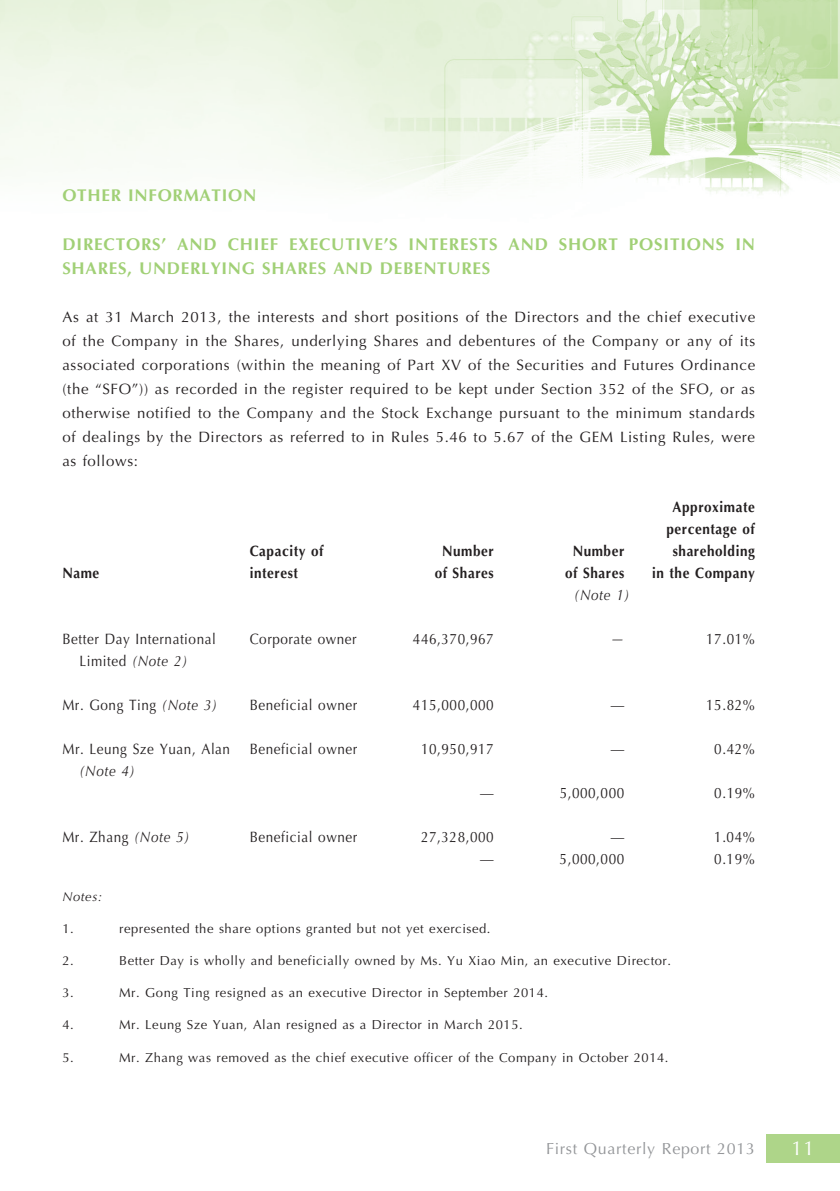
<style>
.page{position:relative;width:840px;height:1191px;background:#fff}
.page>*{position:absolute;margin:0;border:0;box-sizing:border-box;transform-origin:0 0}
.t1{font:20px "Optima";color:#fff}
.t2{font:700 17px/24px "Optima";letter-spacing:.05em;color:#a1d076}
.t3{font:16px "Optima";letter-spacing:.04em;color:#939598}
.t4{font:15px/24px "Optima";letter-spacing:.04em;color:#231f20;text-align:justify}
.t5{font:15px/22px "Optima";letter-spacing:.04em;color:#231f20;scale:.9 1}
.t6{font:700 15px/22px "Optima";letter-spacing:.04em;color:#231f20;text-align:center;scale:.9 1}
.t7{font:italic 15px "Optima";letter-spacing:.04em;color:#231f20;scale:.9 1}
.t8{font:13px "Optima";letter-spacing:.04em;color:#231f20}
.t9{font:italic 13px "Optima";letter-spacing:.04em;color:#231f20}
.s1{font-style:italic}
</style>
<div class="page">
<img style="left:1px;top:0;width:838px;height:1163px">
<img style="left:0;top:0;width:1px;height:1191px">
<div style="left:765px;top:1134px;width:74px;height:28px;background:#aed589"></div>
<p class="t2" style="left:62px;top:184px;width:195px">OTHER INFORMATION</p>
<p class="t2" style="left:62px;top:232px;width:693px">DIRECTORS’ AND CHIEF EXECUTIVE’S INTERESTS AND SHORT POSITIONS IN<br>SHARES, UNDERLYING SHARES AND DEBENTURES</p>
<p class="t4" style="left:62px;top:305px;width:694px">As at 31 March 2013, the interests and short positions of the Directors and the chief executive of the Company in the Shares, underlying Shares and debentures of the Company or any of its associated corporations (within the meaning of Part XV of the Securities and Futures Ordinance (the “SFO”)) as recorded in the register required to be kept under Section 352 of the SFO, or as otherwise notified to the Company and the Stock Exchange pursuant to the minimum standards of dealings by the Directors as referred to in Rules 5.46 to 5.67 of the GEM Listing Rules, were as follows:</p>
<p class="t6" style="left:62px;top:562px;width:43px">Name</p>
<p class="t6" style="left:249px;top:540px;width:83px;text-align:left">Capacity of interest</p>
<p class="t6" style="left:434px;top:540px;width:67px">Number of Shares</p>
<p class="t6" style="left:565px;top:540px;width:67px">Number of Shares</p>
<p class="t7" style="left:574px;top:586px;width:63px">(Note 1)</p>
<p class="t6" style="left:651px;top:496px;width:116px;text-align:right">Approximate percentage of shareholding<br>in the Company</p>
<p class="t5" style="left:79px;top:628px;width:153px;text-indent:-17px">Better Day International<br>Limited <span class="s1">(Note 2)</span></p>
<p class="t5" style="left:249px;top:628px;width:120px">Corporate owner</p>
<p class="t5" style="left:413px;top:628px;width:91px">446,370,967</p>
<p class="t7" style="left:610px;top:630px;width:16px">—</p>
<p class="t5" style="left:705px;top:628px;width:56px">17.01%</p>
<p class="t5" style="left:62px;top:694px;width:173px">Mr. Gong Ting <span class="s1">(Note 3)</span></p>
<p class="t5" style="left:249px;top:694px;width:121px">Beneficial owner</p>
<p class="t5" style="left:413px;top:694px;width:91px">415,000,000</p>
<p class="t5" style="left:610px;top:694px;width:16px">—</p>
<p class="t5" style="left:705px;top:694px;width:56px">15.82%</p>
<p class="t5" style="left:62px;top:738px;width:188px">Mr. Leung Sze Yuan, Alan</p>
<p class="t7" style="left:79px;top:762px;width:63px">(Note 4)</p>
<p class="t5" style="left:249px;top:738px;width:121px">Beneficial owner</p>
<p class="t5" style="left:421px;top:738px;width:82px">10,950,917</p>
<p class="t5" style="left:610px;top:738px;width:16px">—</p>
<p class="t5" style="left:713px;top:738px;width:47px">0.42%</p>
<p class="t5" style="left:480px;top:782px;width:16px">—</p>
<p class="t5" style="left:559px;top:782px;width:73px">5,000,000</p>
<p class="t5" style="left:713px;top:782px;width:47px">0.19%</p>
<p class="t5" style="left:62px;top:826px;width:142px">Mr. Zhang <span class="s1">(Note 5)</span></p>
<p class="t5" style="left:249px;top:826px;width:121px">Beneficial owner</p>
<p class="t5" style="left:421px;top:826px;width:82px">27,328,000</p>
<p class="t5" style="left:610px;top:826px;width:16px">—</p>
<p class="t5" style="left:713px;top:826px;width:47px">1.04%</p>
<p class="t5" style="left:480px;top:848px;width:16px">—</p>
<p class="t5" style="left:559px;top:848px;width:73px">5,000,000</p>
<p class="t5" style="left:713px;top:848px;width:47px">0.19%</p>
<p class="t9" style="left:62px;top:889px;width:41px">Notes:</p>
<p class="t8" style="left:62px;top:921px;width:13px">1.</p>
<p class="t8" style="left:119px;top:921px;width:373px">represented the share options granted but not yet exercised.</p>
<p class="t8" style="left:62px;top:953px;width:13px">2.</p>
<p class="t8" style="left:119px;top:953px;width:553px">Better Day is wholly and beneficially owned by Ms. Yu Xiao Min, an executive Director.</p>
<p class="t8" style="left:62px;top:985px;width:13px">3.</p>
<p class="t8" style="left:119px;top:985px;width:430px">Mr. Gong Ting resigned as an executive Director in September 2014.</p>
<p class="t8" style="left:62px;top:1017px;width:13px">4.</p>
<p class="t8" style="left:119px;top:1017px;width:405px">Mr. Leung Sze Yuan, Alan resigned as a Director in March 2015.</p>
<p class="t8" style="left:62px;top:1049px;width:13px">5.</p>
<p class="t8" style="left:119px;top:1049px;width:550px">Mr. Zhang was removed as the chief executive officer of the Company in October 2014.</p>
<p class="t3" style="left:546px;top:1139px;width:210px">First Quarterly Report 2013</p>
<h1 class="t1" style="left:791px;top:1137px;width:25px">11</h1>
</div>
